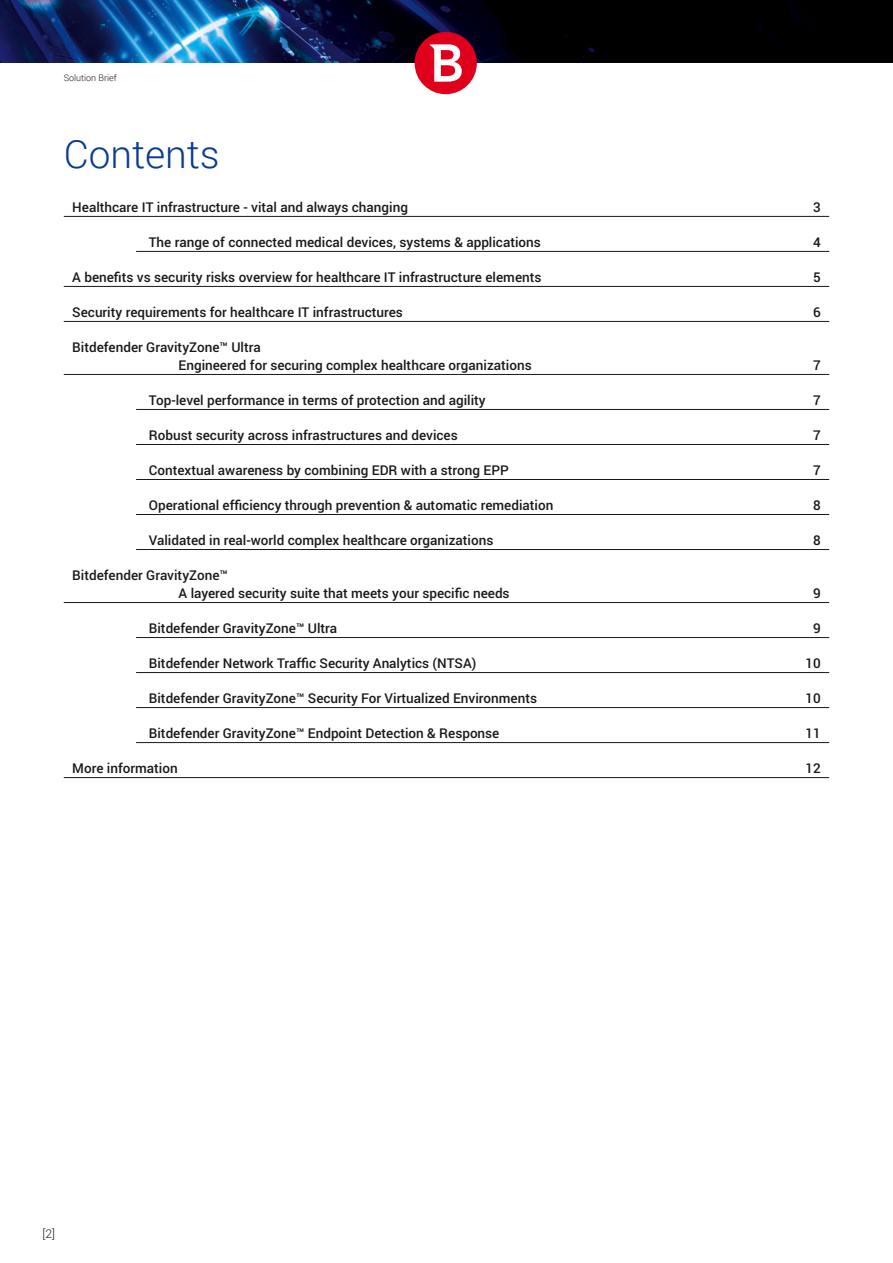
<style>
.page{position:relative;width:893px;height:1263px;background:#fff}
.page>*{position:absolute;margin:0;border:0;box-sizing:border-box;transform-origin:0 0}
.Heading-M{font:300 39px "Roboto";color:#0a3b93}
.t1{font:500 13.5px/18px "Roboto";color:#1a1818}
.t2{font:300 12px "Roboto";color:#1a1818}
.t3{font:300 9px "Roboto";color:#1a1818}
</style>
<div class="page">
<img style="left:0;top:0;width:893px;height:62px">
<div style="left:415px;top:32px;width:62px;height:62px;background:#e0001b;border-radius:50%"></div>
<svg style="left:430px;top:44px;width:32px;height:38px"></svg>
<hr style="left:64px;top:216px;width:765px;height:1px;background:#1a1818">
<hr style="left:136px;top:251px;width:693px;height:1px;background:#1a1818">
<hr style="left:64px;top:286px;width:765px;height:1px;background:#1a1818">
<hr style="left:64px;top:321px;width:765px;height:1px;background:#1a1818">
<hr style="left:64px;top:374px;width:765px;height:1px;background:#1a1818">
<hr style="left:136px;top:409px;width:693px;height:1px;background:#1a1818">
<hr style="left:136px;top:444px;width:693px;height:1px;background:#1a1818">
<hr style="left:136px;top:479px;width:693px;height:1px;background:#1a1818">
<hr style="left:136px;top:514px;width:693px;height:1px;background:#1a1818">
<hr style="left:136px;top:549px;width:693px;height:1px;background:#1a1818">
<hr style="left:64px;top:602px;width:765px;height:1px;background:#1a1818">
<hr style="left:136px;top:637px;width:693px;height:1px;background:#1a1818">
<hr style="left:136px;top:672px;width:693px;height:1px;background:#1a1818">
<hr style="left:136px;top:707px;width:693px;height:1px;background:#1a1818">
<hr style="left:136px;top:742px;width:693px;height:1px;background:#1a1818">
<hr style="left:64px;top:777px;width:765px;height:1px;background:#1a1818">
<p class="t3" style="left:64px;top:71px;width:55px">Solution Brief</p>
<p class="Heading-M" style="left:64px;top:128px;width:157px">Contents</p>
<p class="t1" style="left:72px;top:198px;width:337px">Healthcare IT infrastructure - vital and always changing</p>
<p class="t1" style="left:813px;top:198px;width:9px">3</p>
<p class="t1" style="left:149px;top:233px;width:394px">The range of connected medical devices, systems &amp; applications</p>
<p class="t1" style="left:813px;top:233px;width:9px">4</p>
<p class="t1" style="left:72px;top:268px;width:471px">A benefits vs security risks overview for healthcare IT infrastructure elements</p>
<p class="t1" style="left:813px;top:268px;width:9px">5</p>
<p class="t1" style="left:72px;top:303px;width:332px">Security requirements for healthcare IT infrastructures</p>
<p class="t1" style="left:813px;top:303px;width:9px">6</p>
<p class="t1" style="left:179px;top:338px;width:355px;text-indent:-106px">Bitdefender GravityZone™ Ultra<br>Engineered for securing complex healthcare organizations</p>
<p class="t1" style="left:813px;top:356px;width:9px">7</p>
<p class="t1" style="left:149px;top:391px;width:338px">Top-level performance in terms of protection and agility</p>
<p class="t1" style="left:813px;top:391px;width:9px">7</p>
<p class="t1" style="left:149px;top:426px;width:310px">Robust security across infrastructures and devices</p>
<p class="t1" style="left:813px;top:426px;width:9px">7</p>
<p class="t1" style="left:149px;top:461px;width:361px">Contextual awareness by combining EDR with a strong EPP</p>
<p class="t1" style="left:813px;top:461px;width:9px">7</p>
<p class="t1" style="left:149px;top:496px;width:406px">Operational efficiency through prevention &amp; automatic remediation</p>
<p class="t1" style="left:813px;top:496px;width:9px">8</p>
<p class="t1" style="left:149px;top:531px;width:346px">Validated in real-world complex healthcare organizations</p>
<p class="t1" style="left:813px;top:531px;width:9px">8</p>
<p class="t1" style="left:179px;top:566px;width:333px;text-indent:-106px">Bitdefender GravityZone™<br>A layered security suite that meets your specific needs</p>
<p class="t1" style="left:813px;top:584px;width:9px">9</p>
<p class="t1" style="left:149px;top:619px;width:190px">Bitdefender GravityZone™ Ultra</p>
<p class="t1" style="left:813px;top:619px;width:9px">9</p>
<p class="t1" style="left:149px;top:654px;width:329px">Bitdefender Network Traffic Security Analytics (NTSA)</p>
<p class="t1" style="left:805px;top:654px;width:17px">10</p>
<p class="t1" style="left:149px;top:689px;width:390px">Bitdefender GravityZone™ Security For Virtualized Environments</p>
<p class="t1" style="left:805px;top:689px;width:17px">10</p>
<p class="t1" style="left:149px;top:724px;width:352px">Bitdefender GravityZone™ Endpoint Detection &amp; Response</p>
<p class="t1" style="left:805px;top:724px;width:17px">11</p>
<p class="t1" style="left:72px;top:759px;width:107px">More information</p>
<p class="t1" style="left:805px;top:759px;width:17px">12</p>
<p class="t2" style="left:43px;top:1225px;width:14px">[2]</p>
</div>
